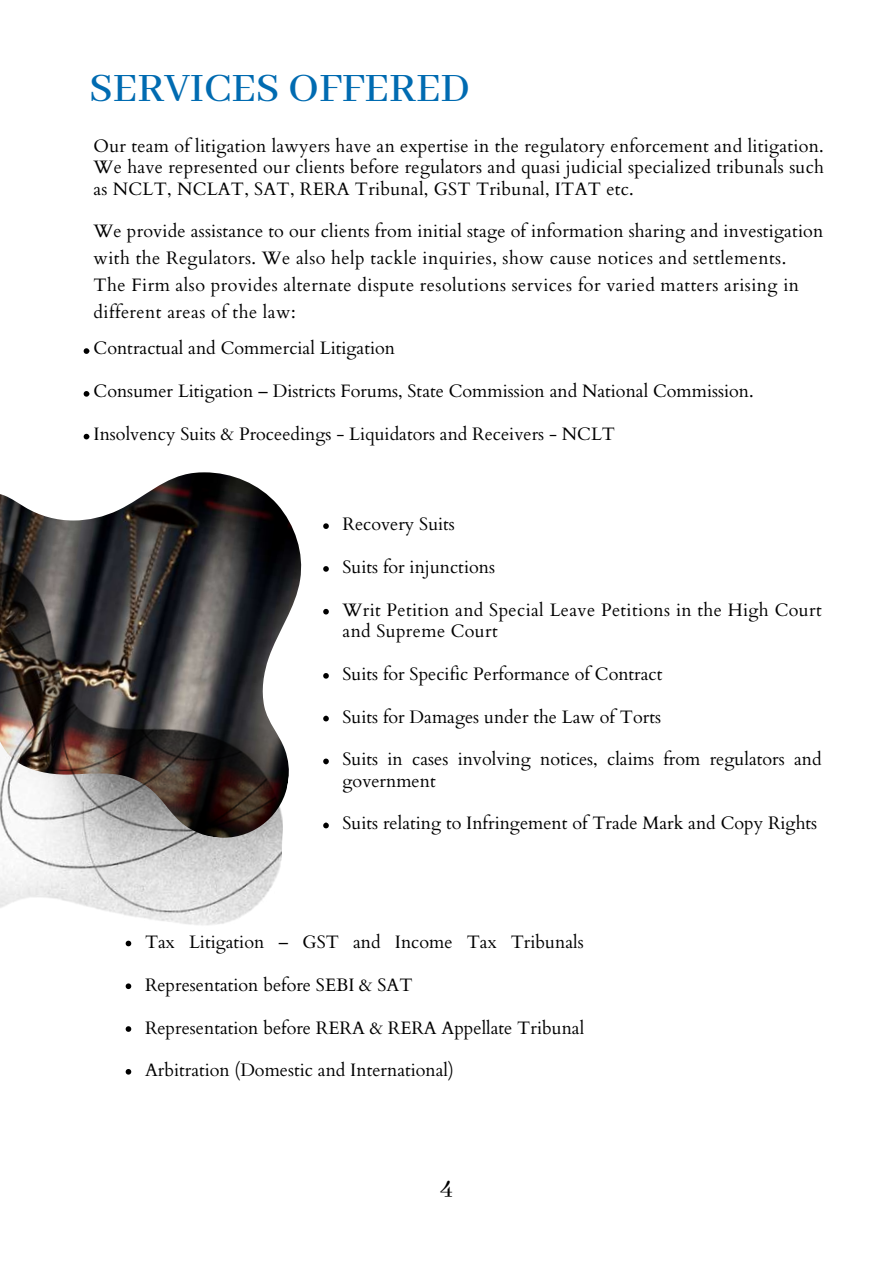
<style>
.page{position:relative;width:893px;height:1264px;background:#fff}
.page>*{position:absolute;margin:0;border:0;box-sizing:border-box;transform-origin:0 0}
.t1{font:500 45px "Abhaya Libre";color:#006bb1}
.t2{font:27px "Abhaya Libre";color:#000}
.t3{font:18px/21.3px "Cardo";color:#000}
.t4{font:18px/27px "Cardo";letter-spacing:.025em;color:#000}
.t5{font:18px/21.3px "Cardo";letter-spacing:.02em;color:#000}
</style>
<div class="page">
<svg style="left:84px;top:348px;width:5px;height:6px"></svg>
<svg style="left:84px;top:391px;width:5px;height:5px"></svg>
<svg style="left:84px;top:434px;width:5px;height:5px"></svg>
<svg style="left:126px;top:940px;width:5px;height:6px"></svg>
<svg style="left:126px;top:983px;width:5px;height:6px"></svg>
<svg style="left:126px;top:1026px;width:5px;height:5px"></svg>
<svg style="left:126px;top:1069px;width:5px;height:5px"></svg>
<svg style="left:323px;top:523px;width:6px;height:6px"></svg>
<svg style="left:323px;top:566px;width:6px;height:5px"></svg>
<svg style="left:323px;top:609px;width:6px;height:5px"></svg>
<svg style="left:323px;top:673px;width:6px;height:5px"></svg>
<svg style="left:323px;top:715px;width:6px;height:6px"></svg>
<svg style="left:323px;top:758px;width:6px;height:6px"></svg>
<svg style="left:323px;top:822px;width:6px;height:6px"></svg>
<img style="left:0;top:472px;width:302px;height:132px">
<img style="left:0;top:560px;width:293px;height:365px">
<h1 class="t1" style="left:89px;top:63px;width:382px">SERVICES OFFERED</h1>
<p class="t3" style="left:94px;top:136px;width:732px;text-align:justify">Our team of litigation lawyers have an expertise in the regulatory enforcement and litigation.<br>We have represented our clients before regulators and quasi judicial specialized tribunals such as NCLT, NCLAT, SAT, RERA Tribunal, GST Tribunal, ITAT etc.</p>
<p class="t4" style="left:94px;top:218px;width:731px">We provide assistance to our clients from initial stage of information sharing and investigation with the Regulators. We also help tackle inquiries, show cause notices and settlements.<br>The Firm also provides alternate dispute resolutions services for varied matters arising in different areas of the law:</p>
<p class="t3" style="left:94px;top:338px;width:303px">Contractual and Commercial Litigation</p>
<p class="t3" style="left:94px;top:381px;width:661px">Consumer Litigation – Districts Forums, State Commission and National Commission.</p>
<p class="t3" style="left:94px;top:423px;width:523px">Insolvency Suits &amp; Proceedings - Liquidators and Receivers - NCLT</p>
<p class="t3" style="left:342px;top:514px;width:114px">Recovery Suits</p>
<p class="t3" style="left:342px;top:556px;width:154px">Suits for injunctions</p>
<p class="t5" style="left:342px;top:599px;width:480px">Writ Petition and Special Leave Petitions in the High Court and Supreme Court</p>
<p class="t3" style="left:342px;top:663px;width:321px">Suits for Specific Performance of Contract</p>
<p class="t3" style="left:342px;top:706px;width:320px">Suits for Damages under the Law of Torts</p>
<p class="t3" style="left:342px;top:749px;width:480px">Suits in cases involving notices, claims from regulators and government</p>
<p class="t3" style="left:342px;top:813px;width:476px">Suits relating to Infringement of Trade Mark and Copy Rights</p>
<p class="t3" style="left:145px;top:931px;width:440px">Tax Litigation – GST and Income Tax Tribunals</p>
<p class="t3" style="left:145px;top:974px;width:269px">Representation before SEBI &amp; SAT</p>
<p class="t3" style="left:145px;top:1017px;width:440px">Representation before RERA &amp; RERA Appellate Tribunal</p>
<p class="t3" style="left:145px;top:1060px;width:310px">Arbitration (Domestic and International)</p>
<h2 class="t2" style="left:440px;top:1172px;width:15px">4</h2>
</div>
